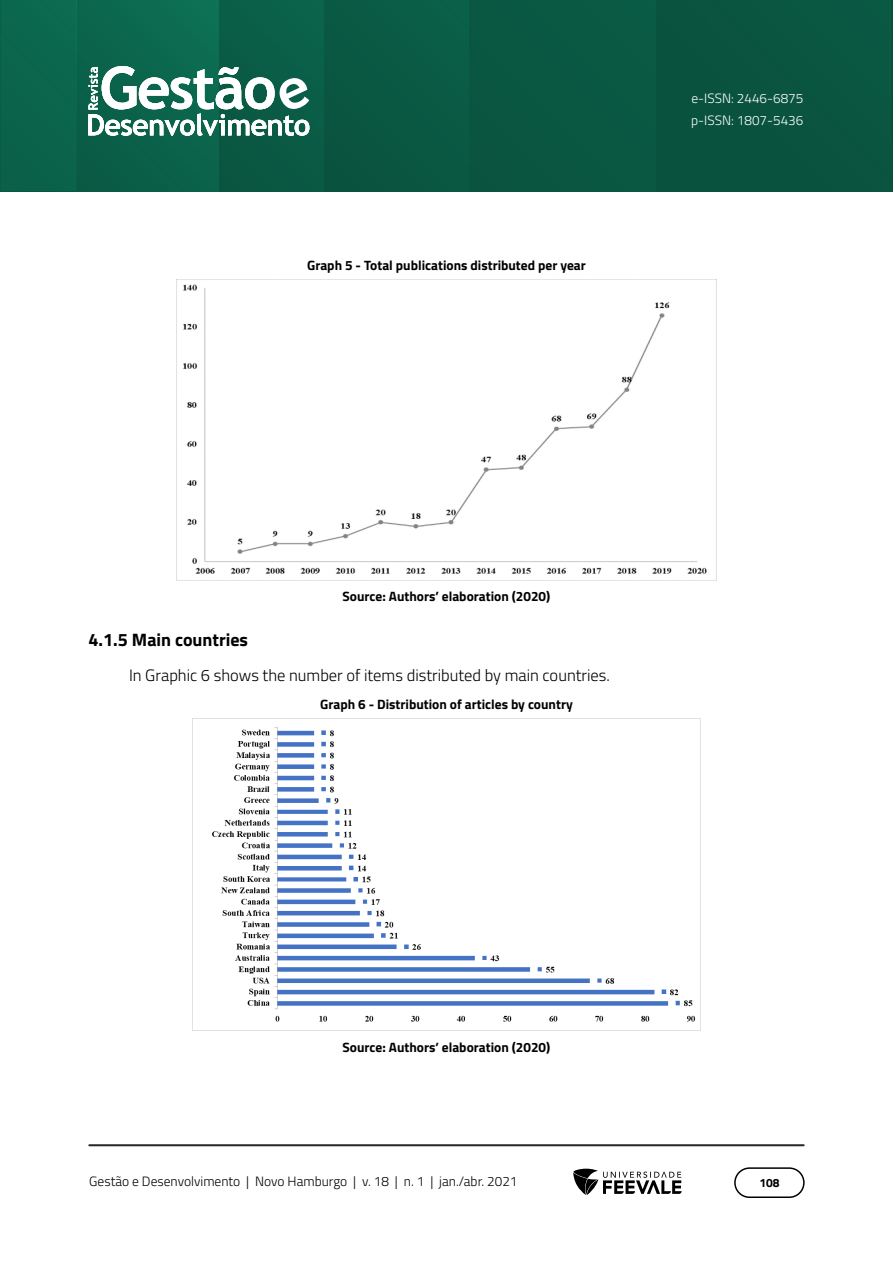
<style>
.page{position:relative;width:893px;height:1263px;background:#fff}
.page>*{position:absolute;margin:0;border:0;box-sizing:border-box;transform-origin:0 0}
.TÍTULO_1_1_1{font:700 18px "Titillium Web";color:#000}
.Corpo_de_texto{font:300 16.5px "Titillium Web";color:#000}
.Legenda_FIGURA{font:700 13.5px "Titillium Web";color:#000}
.fonte_FIGURA{font:700 13.5px "Titillium Web";color:#000}
.t1{font:300 13.5px "Titillium Web";color:#000}
.t2{font:300 13.5px/22.5px "Titillium Web";color:#fff}
.t3{font:700 12px "Titillium Web";color:#000}
</style>
<div class="page">
<hr style="left:890px;top:0;width:3px;height:191px;background:#0a4f3b">
<img style="left:0;top:0;width:890px;height:191px">
<hr style="left:219px;top:0;width:1px;height:191px;background:#0a5a45">
<img style="left:76px;top:0;width:1px;height:191px">
<hr style="left:657px;top:0;width:1px;height:191px;background:#09533e">
<hr style="left:89px;top:1144px;width:715px;height:2px;background:#282828">
<div style="left:734px;top:1167px;width:71px;height:31px;border:2px solid #000;border-radius:15px"></div>
<svg style="left:573px;top:1169px;width:109px;height:26px"></svg>
<svg style="left:88px;top:66px;width:221px;height:70px"></svg>
<img style="left:177px;top:279px;width:539px;height:295px">
<img style="left:193px;top:718px;width:507px;height:313px">
<p class="Legenda_FIGURA" style="left:307px;top:255px;width:280px">Graph 5 - Total publications distributed per year</p>
<p class="t2" style="left:691px;top:86px;width:114px">e-ISSN: 2446-6875 p-ISSN: 1807-5436</p>
<p class="fonte_FIGURA" style="left:343px;top:586px;width:209px">Source: Authors’ elaboration (2020)</p>
<p class="TÍTULO_1_1_1" style="left:88px;top:626px;width:161px">4.1.5 Main countries</p>
<p class="Corpo_de_texto" style="left:129px;top:663px;width:482px">In Graphic 6 shows the number of items distributed by main countries.</p>
<p class="Legenda_FIGURA" style="left:320px;top:694px;width:254px">Graph 6 - Distribution of articles by country</p>
<p class="fonte_FIGURA" style="left:343px;top:1037px;width:209px">Source: Authors’ elaboration (2020)</p>
<p class="t1" style="left:89px;top:1171px;width:430px">Gestão e Desenvolvimento | Novo Hamburgo | v. 18 | n. 1 | jan./abr. 2021</p>
<p class="t3" style="left:759px;top:1174px;width:22px">108</p>
</div>
